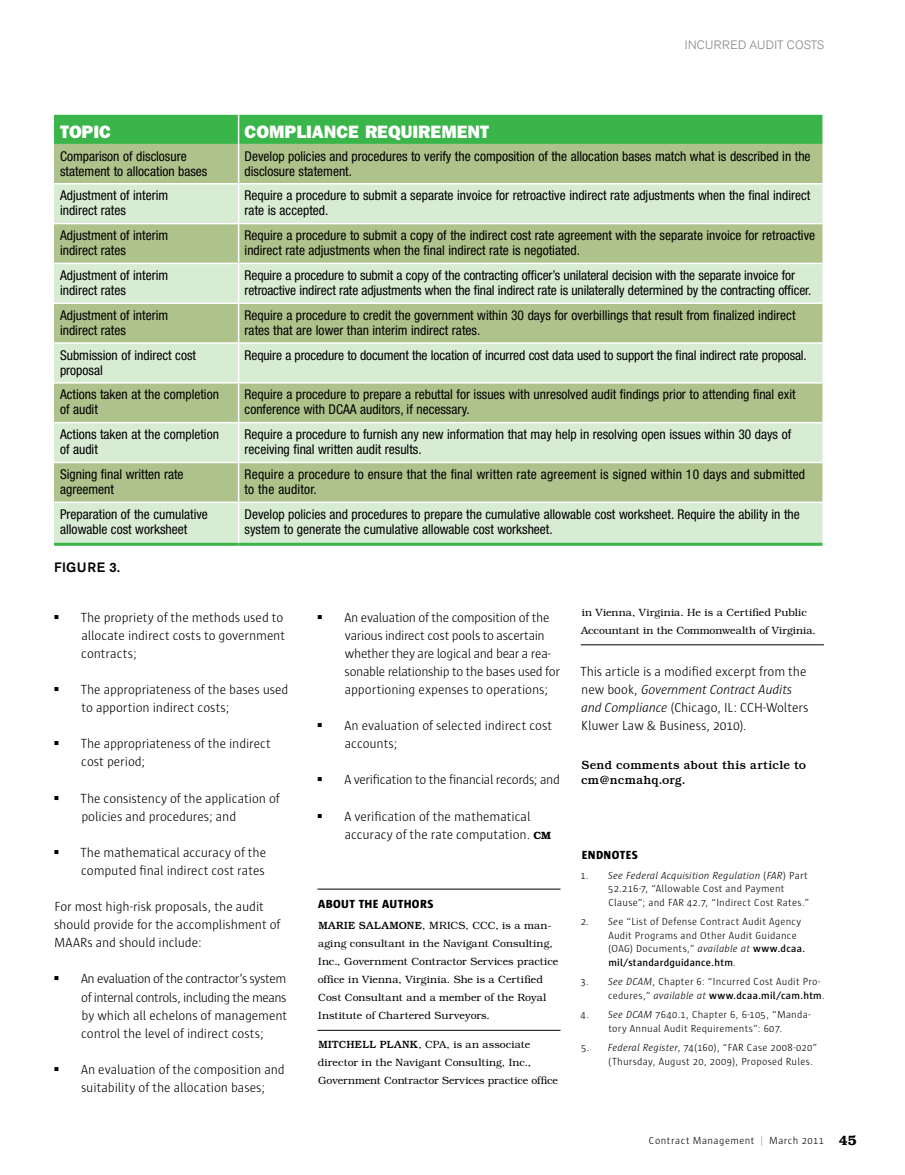
<style>
.page{position:relative;width:905px;height:1175px;background:#fff}
.page>*{position:absolute;margin:0;border:0;box-sizing:border-box;transform-origin:0 0}
.t1{font:18px "Francis Gothic Normal";color:#fff}
.t2{font:condensed 13.5px/15px "Helvetica Neue";color:#000}
.t3{font:300 13.5px/18.1px "Sun";letter-spacing:-.01em;color:#000}
.t4{font:500 13.5px "Akzidenz Grotesk BE";letter-spacing:.05em;color:#000}
.t5{font:500 12px/15px "Bookman";letter-spacing:.01em;color:#000}
.t6{font:800 12px "Sun";letter-spacing:.03em;color:#000}
.t7{font:300 12px "Akzidenz Grotesk BE";letter-spacing:.02em;color:#808285}
.t8{font:300 10.5px/13.5px "Sun";letter-spacing:.025em;color:#000}
.t9{font:300 10.5px/18px "Bookman";letter-spacing:.005em;color:#000}
.s1{font-family:"Bookman";font-weight:600;font-size:10.5px}
.s2{font-weight:500}
.s3{font-style:italic}
.s4{font-weight:600}
.s5{color:#939598}
.s6{font-family:"Bookman";font-weight:600;font-size:13.5px}
</style>
<div class="page">
<hr style="left:317px;top:888px;width:243px;height:1px;background:#000">
<hr style="left:317px;top:1030px;width:243px;height:1px;background:#000">
<hr style="left:580px;top:644px;width:244px;height:1px;background:#000">
<div style="left:54px;top:144px;width:768px;height:39px;background:#aec38c"></div>
<svg style="left:54px;top:184px;width:768px;height:359px;background:#c5dab4"></svg>
<hr style="left:54px;top:543px;width:184px;height:3px;background:#39b54a">
<hr style="left:238px;top:543px;width:584px;height:3px;background:#39b54a">
<div style="left:54px;top:115px;width:768px;height:29px;background:#39b54a"></div>
<hr style="left:238px;top:144px;width:1px;height:39px;background:#fff">
<hr style="left:238px;top:184px;width:1px;height:39px;background:#fff">
<hr style="left:238px;top:224px;width:1px;height:39px;background:#fff">
<hr style="left:238px;top:264px;width:1px;height:38px;background:#fff">
<hr style="left:238px;top:304px;width:1px;height:38px;background:#fff">
<hr style="left:238px;top:344px;width:1px;height:38px;background:#fff">
<hr style="left:238px;top:383px;width:1px;height:39px;background:#fff">
<hr style="left:238px;top:423px;width:1px;height:39px;background:#fff">
<hr style="left:238px;top:463px;width:1px;height:38px;background:#fff">
<hr style="left:238px;top:503px;width:1px;height:40px;background:#fff">
<hr style="left:54px;top:223px;width:184px;height:1px;background:#fff">
<hr style="left:238px;top:223px;width:584px;height:1px;background:#fff">
<hr style="left:54px;top:263px;width:184px;height:1px;background:#fff">
<hr style="left:238px;top:263px;width:584px;height:1px;background:#fff">
<hr style="left:54px;top:302px;width:184px;height:2px;background:#fff">
<hr style="left:238px;top:302px;width:584px;height:2px;background:#fff">
<hr style="left:54px;top:342px;width:184px;height:2px;background:#fff">
<hr style="left:238px;top:342px;width:584px;height:2px;background:#fff">
<hr style="left:54px;top:382px;width:184px;height:1px;background:#fff">
<hr style="left:238px;top:382px;width:584px;height:1px;background:#fff">
<hr style="left:54px;top:422px;width:184px;height:1px;background:#fff">
<hr style="left:238px;top:422px;width:584px;height:1px;background:#fff">
<hr style="left:54px;top:462px;width:184px;height:1px;background:#fff">
<hr style="left:238px;top:462px;width:584px;height:1px;background:#fff">
<hr style="left:54px;top:501px;width:184px;height:2px;background:#fff">
<hr style="left:238px;top:501px;width:584px;height:2px;background:#fff">
<p class="t7" style="left:684px;top:39px;width:141px">INCURRED AUDIT COSTS</p>
<h1 class="t1" style="left:60px;top:121px;width:53px">TOPIC</h1>
<h1 class="t1" style="left:244px;top:121px;width:246px">COMPLIANCE REQUIREMENT</h1>
<p class="t2" style="left:60px;top:148px;width:149px">Comparison of disclosure statement to allocation bases</p>
<p class="t2" style="left:244px;top:148px;width:567px">Develop policies and procedures to verify the composition of the allocation bases match what is described in the disclosure statement.</p>
<p class="t2" style="left:60px;top:188px;width:110px">Adjustment of interim indirect rates</p>
<p class="t2" style="left:244px;top:188px;width:567px">Require a procedure to submit a separate invoice for retroactive indirect rate adjustments when the final indirect rate is accepted.</p>
<p class="t2" style="left:60px;top:228px;width:110px">Adjustment of interim indirect rates</p>
<p class="t2" style="left:244px;top:228px;width:572px">Require a procedure to submit a copy of the indirect cost rate agreement with the separate invoice for retroactive indirect rate adjustments when the final indirect rate is negotiated.</p>
<p class="t2" style="left:60px;top:268px;width:110px">Adjustment of interim indirect rates</p>
<p class="t2" style="left:244px;top:268px;width:568px">Require a procedure to submit a copy of the contracting officer’s unilateral decision with the separate invoice for retroactive indirect rate adjustments when the final indirect rate is unilaterally determined by the contracting officer.</p>
<p class="t2" style="left:60px;top:307px;width:110px">Adjustment of interim indirect rates</p>
<p class="t2" style="left:244px;top:307px;width:552px">Require a procedure to credit the government within 30 days for overbillings that result from finalized indirect rates that are lower than interim indirect rates.</p>
<p class="t2" style="left:60px;top:347px;width:137px">Submission of indirect cost proposal</p>
<p class="t2" style="left:244px;top:347px;width:563px">Require a procedure to document the location of incurred cost data used to support the final indirect rate proposal.</p>
<p class="t2" style="left:60px;top:387px;width:160px">Actions taken at the completion of audit</p>
<p class="t2" style="left:244px;top:387px;width:552px">Require a procedure to prepare a rebuttal for issues with unresolved audit findings prior to attending final exit conference with DCAA auditors, if necessary.</p>
<p class="t2" style="left:60px;top:427px;width:160px">Actions taken at the completion of audit</p>
<p class="t2" style="left:244px;top:427px;width:548px">Require a procedure to furnish any new information that may help in resolving open issues within 30 days of receiving final written audit results.</p>
<p class="t2" style="left:60px;top:467px;width:125px">Signing final written rate agreement</p>
<p class="t2" style="left:244px;top:467px;width:562px">Require a procedure to ensure that the final written rate agreement is signed within 10 days and submitted to the auditor.</p>
<p class="t2" style="left:60px;top:506px;width:149px">Preparation of the cumulative allowable cost worksheet</p>
<p class="t2" style="left:244px;top:506px;width:556px">Develop policies and procedures to prepare the cumulative allowable cost worksheet. Require the ability in the system to generate the cumulative allowable cost worksheet.</p>
<p class="t4" style="left:54px;top:559px;width:67px">FIGURE 3.</p>
<p class="t3" style="left:81px;top:608px;width:206px">The propriety of the methods used to allocate indirect costs to government contracts;</p>
<p class="t3" style="left:81px;top:680px;width:209px">The appropriateness of the bases used to apportion indirect costs;</p>
<p class="t3" style="left:81px;top:734px;width:192px">The appropriateness of the indirect cost period;</p>
<p class="t3" style="left:81px;top:789px;width:201px">The consistency of the application of policies and procedures; and</p>
<p class="t3" style="left:81px;top:843px;width:187px">The mathematical accuracy of the computed final indirect cost rates</p>
<p class="t3" style="left:54px;top:897px;width:228px">For most high-risk proposals, the audit should provide for the accomplishment of<br>MAARs and should include:</p>
<p class="t3" style="left:81px;top:970px;width:208px;text-align:justify">An evaluation of the contractor’s system of internal controls, including the means by which all echelons of management control the level of indirect costs;</p>
<p class="t3" style="left:81px;top:1060px;width:205px">An evaluation of the composition and suitability of the allocation bases;</p>
<p class="t3" style="left:344px;top:608px;width:217px">An evaluation of the composition of the various indirect cost pools to ascertain whether they are logical and bear a rea&shy;sonable relationship to the bases used for apportioning expenses to operations;</p>
<p class="t3" style="left:344px;top:716px;width:209px">An evaluation of selected indirect cost accounts;</p>
<p class="t3" style="left:344px;top:771px;width:217px">A verification to the financial records; and</p>
<p class="t3" style="left:344px;top:807px;width:208px">A verification of the mathematical accuracy of the rate computation. <span class="s1">CM</span></p>
<p class="t6" style="left:318px;top:897px;width:117px">ABOUT THE AUTHORS</p>
<p class="t9" style="left:318px;top:916px;width:242px"><span class="s2">MARIE SALAMONE</span>, MRICS, CCC, is a man&shy;aging consultant in the Navigant Consulting, Inc., Government Contractor Services practice office in Vienna, Virginia. She is a Certified Cost Consultant and a member of the Royal Institute of Chartered Surveyors.</p>
<p class="t9" style="left:318px;top:1035px;width:242px"><span class="s2">MITCHELL PLANK</span>, CPA, is an associate director in the Navigant Consulting, Inc.,<br>Government Contractor Services practice office</p>
<p class="t9" style="left:581px;top:603px;width:236px">in Vienna, Virginia. He is a Certified Public<br>Accountant in the Commonwealth of Virginia.</p>
<p class="t3" style="left:580px;top:662px;width:229px">This article is a modified excerpt from the new book, <span class="s3">Government Contract Audits and Compliance</span> (Chicago, IL: CCH-Wolters Kluwer Law &amp; Business, 2010).</p>
<p class="t5" style="left:581px;top:757px;width:227px">Send comments about this article to cm@ncmahq.org.</p>
<p class="t6" style="left:582px;top:848px;width:58px">ENDNOTES</p>
<p class="t8" style="left:608px;top:868px;width:203px;text-indent:-28px">1. <span class="s3">See Federal Acquisition Regulation</span> (<span class="s3">FAR</span>) Part<br>52.216-7, “Allowable Cost and Payment<br>Clause”; and FAR 42.7, “Indirect Cost Rates.”</p>
<p class="t8" style="left:608px;top:915px;width:198px;text-indent:-28px">2. <span class="s3">Se</span>e “List of Defense Contract Audit Agency Audit Programs and Other Audit Guidance (OAG) Documents,” <span class="s3">available at</span> <span class="s4">www.dcaa. mil/standardguidance.htm</span>.</p>
<p class="t8" style="left:608px;top:975px;width:218px;text-indent:-27px">3. <span class="s3">See DCAM</span>, Chapter 6: “Incurred Cost Audit Pro&shy;cedures,” <span class="s3">available at</span> <span class="s4">www.dcaa.mil/cam.htm</span>.</p>
<p class="t8" style="left:580px;top:1008px;width:231px;text-align:center">4. <span class="s3">See DCAM</span> 7640.1, Chapter 6, 6-105, “Manda&shy;tory Annual Audit Requirements”: 607.</p>
<p class="t8" style="left:608px;top:1041px;width:210px;text-indent:-27px">5. <span class="s3">Federal Register</span>, 74(160), “FAR Case 2008-020” (Thursday, August 20, 2009), Proposed Rules.</p>
<p class="t8" style="left:649px;top:1133px;width:209px">Contract Management <span class="s5">|</span> March 2011 <span class="s6">45</span></p>
</div>
